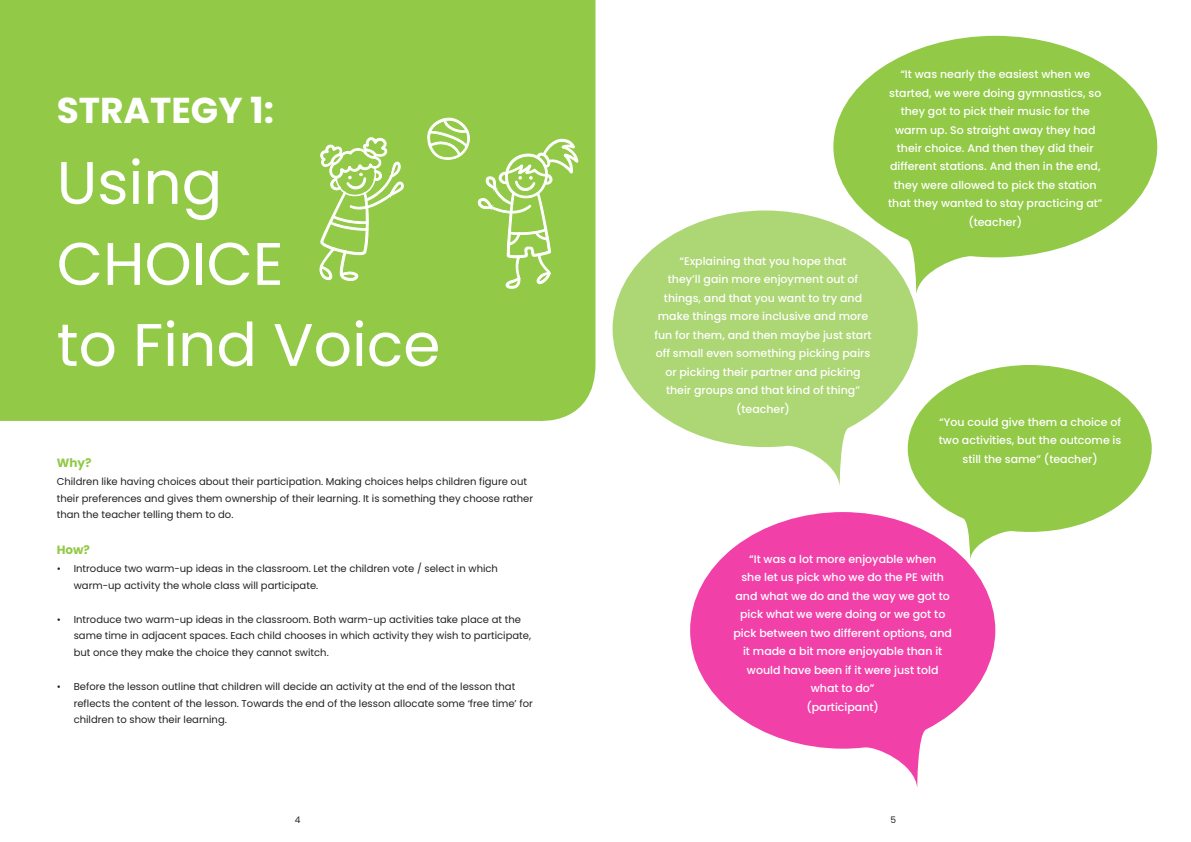
<style>
.page{position:relative;width:1191px;height:842px;background:#fff}
.page>*{position:absolute;margin:0;border:0;box-sizing:border-box;transform-origin:0 0}
.t1{font:60px/81px "Poppins";color:#fff}
.t2{font:700 36px "Poppins";color:#fff}
.t3{font:700 12px "Poppins";color:#92c947}
.t4{font:500 11px/18.5px "Poppins";color:#fff;text-align:center}
.t5{font:10px/16.8px "Poppins";color:#231f20}
.t6{font:9px "Poppins";color:#231f20}
</style>
<div class="page">
<div style="left:0;top:0;width:595px;height:421px;background:#92c947"></div>
<svg style="left:612px;top:210px;width:305px;height:276px;fill:#add675"></svg>
<svg style="left:690px;top:512px;width:305px;height:276px;fill:#f141a8"></svg>
<svg style="left:833px;top:36px;width:324px;height:259px;fill:#92c947"></svg>
<svg style="left:907px;top:365px;width:244px;height:195px;fill:#92c947"></svg>
<svg style="left:579px;top:105px;width:4px;height:7px"></svg>
<svg style="left:477px;top:139px;width:101px;height:150px;background:#a3d163"></svg>
<svg style="left:319px;top:134px;width:85px;height:147px;background:#a6d369"></svg>
<svg style="left:427px;top:118px;width:43px;height:42px"></svg>
<h2 class="t2" style="left:57px;top:89px;width:219px">STRATEGY 1:</h2>
<h1 class="t1" style="left:57px;top:143px;width:385px">Using<br>CHOICE<br>to Find Voice</h1>
<p class="t3" style="left:57px;top:455px;width:36px">Why?</p>
<p class="t5" style="left:57px;top:473px;width:478px">Children like having choices about their participation. Making choices helps children figure out their preferences and gives them ownership of their learning. It is something they choose rather than the teacher telling them to do.</p>
<p class="t3" style="left:57px;top:543px;width:35px">How?</p>
<p class="t5" style="left:74px;top:560px;width:426px;text-indent:-17px">• Introduce two warm-up ideas in the classroom. Let the children vote / select in which warm-up activity the whole class will participate.</p>
<p class="t5" style="left:74px;top:611px;width:459px;text-indent:-17px">• Introduce two warm-up ideas in the classroom. Both warm-up activities take place at the same time in adjacent spaces. Each child chooses in which activity they wish to participate, but once they make the choice they cannot switch.</p>
<p class="t5" style="left:74px;top:678px;width:461px;text-indent:-17px">• Before the lesson outline that children will decide an activity at the end of the lesson that reflects the content of the lesson. Towards the end of the lesson allocate some ‘free time’ for children to show their learning.</p>
<p class="t4" style="left:654px;top:252px;width:219px">“Explaining that you hope that<br>they’ll gain more enjoyment out of things, and that you want to try and make things more inclusive and more fun for them, and then maybe just start off small even something picking pairs or picking their partner and picking their groups and that kind of thing” (teacher)</p>
<p class="t4" style="left:888px;top:65px;width:216px">“It was nearly the easiest when we started, we were doing gymnastics, so they got to pick their music for the warm up. So straight away they had their choice. And then they did their different stations. And then in the end, they were allowed to pick the station that they wanted to stay practicing at” (teacher)</p>
<p class="t4" style="left:939px;top:412px;width:184px">“You could give them a choice of two activities, but the outcome is still the same” (teacher)</p>
<p class="t4" style="left:733px;top:550px;width:220px">“It was a lot more enjoyable when<br>she let us pick who we do the PE with and what we do and the way we got to pick what we were doing or we got to pick between two different options, and it made a bit more enjoyable than it would have been if it were just told what to do”<br>(participant)</p>
<p class="t6" style="left:295px;top:815px;width:7px">4</p>
<p class="t6" style="left:890px;top:815px;width:7px">5</p>
</div>
